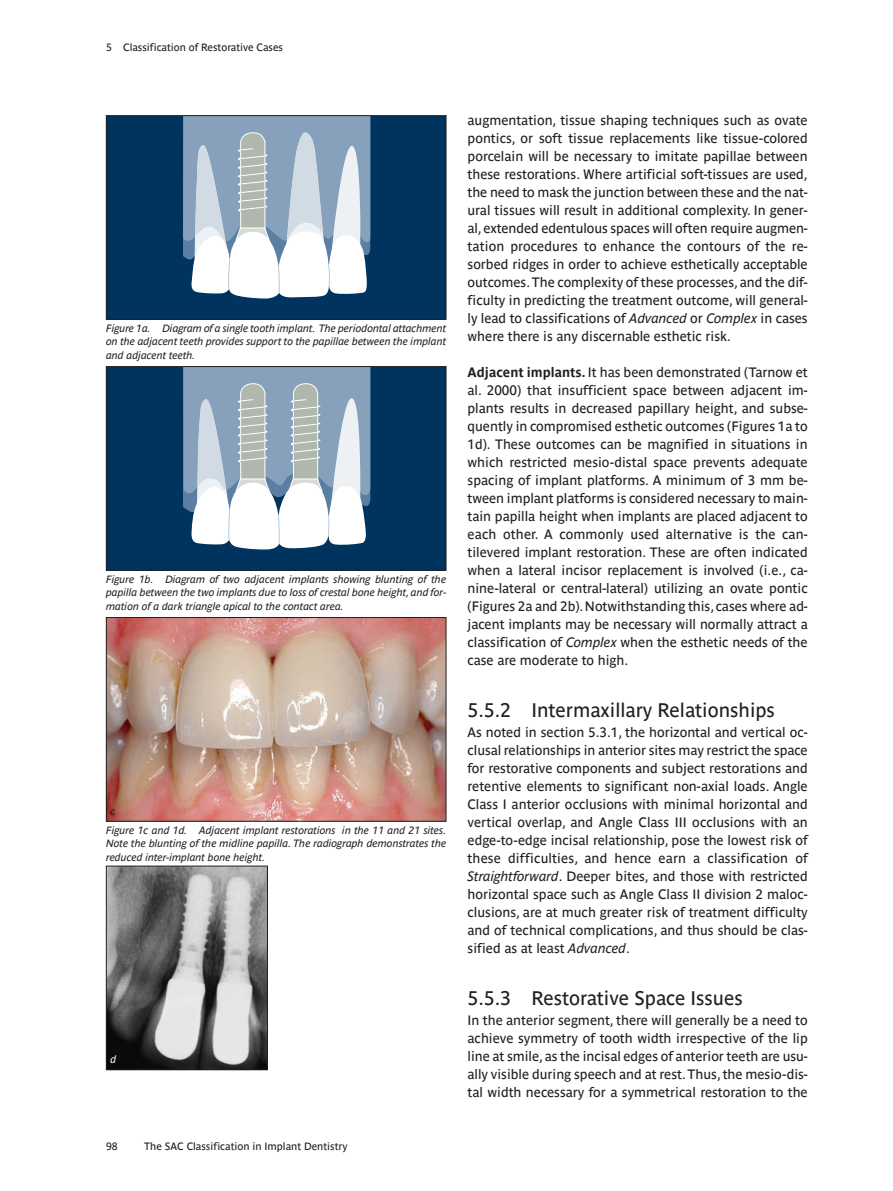
<style>
.page{position:relative;width:893px;height:1191px;background:#fff}
.page>*{position:absolute;margin:0;border:0;box-sizing:border-box;transform-origin:0 0}
.t1{font:19.5px "Parisine";color:#231f20}
.t2{font:13.5px/18px "Parisine";color:#231f20;text-align:justify}
.t3{font:italic 10.5px/13.5px "Parisine";color:#231f20;text-align:justify}
.t4{font:10.5px "Parisine";color:#231f20}
.t5{font:italic 10.5px "Parisine";color:#fff}
.s1{font-style:italic}
.s2{font-weight:700}
</style>
<div class="page">
<div style="left:107px;top:116px;width:339px;height:203px;background:#00345e"></div>
<svg style="left:183px;top:117px;width:187px;height:181px;background:#b6c5d3"></svg>
<div style="left:106px;top:115px;width:340px;height:204px;border:1px solid #231f20"></div>
<div style="left:107px;top:367px;width:339px;height:203px;background:#00345e"></div>
<svg style="left:183px;top:368px;width:187px;height:181px;background:#b4c2cf"></svg>
<div style="left:106px;top:366px;width:340px;height:204px;border:1px solid #231f20"></div>
<img style="left:108px;top:619px;width:336px;height:200px">
<div style="left:106px;top:617px;width:340px;height:204px;border:1px solid #231f20"></div>
<img style="left:108px;top:868px;width:158px;height:200px">
<div style="left:106px;top:866px;width:162px;height:204px;border:1px solid #231f20"></div>
<p class="t4" style="left:106px;top:42px;width:178px">5 Classification of Restorative Cases</p>
<p class="t3" style="left:106px;top:322px;width:342px">Figure 1a. Diagram of a single tooth implant. The periodontal attachment on the adjacent teeth provides support to the papillae between the implant and adjacent teeth.</p>
<p class="t3" style="left:106px;top:573px;width:342px">Figure 1b. Diagram of two adjacent implants showing blunting of the papilla between the two implants due to loss of crestal bone height,and for&shy;mation of a dark triangle apical to the contact area.</p>
<p class="t3" style="left:111px;top:805px;width:6px">c</p>
<p class="t3" style="left:106px;top:824px;width:342px">Figure 1c and 1d. Adjacent implant restorations in the 11 and 21 sites.<br>Note the blunting of the midline papilla. The radiograph demonstrates the reduced inter-implant bone height.</p>
<p class="t5" style="left:111px;top:1055px;width:7px">d</p>
<p class="t4" style="left:106px;top:1140px;width:13px">98</p>
<p class="t4" style="left:144px;top:1140px;width:205px">The SAC Classification in Implant Dentistry</p>
<p class="t2" style="left:468px;top:112px;width:342px">augmentation, tissue shaping techniques such as ovate pontics, or soft tissue replacements like tissue-colored porcelain will be necessary to imitate papillae between these restorations. Where artificial soft-tissues are used, the need to mask the junction between these and the nat&shy;ural tissues will result in additional complexity. In gener&shy;al,extended edentulous spaces will often require augmen&shy;tation procedures to enhance the contours of the re&shy;sorbed ridges in order to achieve esthetically acceptable outcomes.The complexity of these processes,and the dif&shy;ficulty in predicting the treatment outcome, will general&shy;ly lead to classifications of <span class="s1">Advanced</span> or <span class="s1">Complex</span> in cases where there is any discernable esthetic risk.</p>
<p class="t2" style="left:468px;top:364px;width:342px"><span class="s2">Adjacent implants.</span> It has been demonstrated (Tarnow et al. 2000) that insufficient space between adjacent im&shy;plants results in decreased papillary height, and subse&shy;quently in compromised esthetic outcomes (Figures 1a to 1d). These outcomes can be magnified in situations in which restricted mesio-distal space prevents adequate spacing of implant platforms. A minimum of 3 mm be&shy;tween implant platforms is considered necessary to main&shy;tain papilla height when implants are placed adjacent to each other. A commonly used alternative is the can&shy;tilevered implant restoration. These are often indicated when a lateral incisor replacement is involved (i.e., ca&shy;nine-lateral or central-lateral) utilizing an ovate pontic (Figures 2a and 2b).Notwithstanding this,cases where ad&shy;jacent implants may be necessary will normally attract a classification of <span class="s1">Complex</span> when the esthetic needs of the case are moderate to high.</p>
<p class="t1" style="left:468px;top:701px;width:309px">5.5.2 Intermaxillary Relationships</p>
<p class="t2" style="left:468px;top:724px;width:342px">As noted in section 5.3.1, the horizontal and vertical oc&shy;clusal relationships in anterior sites may restrict the space for restorative components and subject restorations and retentive elements to significant non-axial loads. Angle Class I anterior occlusions with minimal horizontal and vertical overlap, and Angle Class III occlusions with an edge-to-edge incisal relationship, pose the lowest risk of these difficulties, and hence earn a classification of <span class="s1">Straightforward</span>. Deeper bites, and those with restricted horizontal space such as Angle Class II division 2 maloc&shy;clusions, are at much greater risk of treatment difficulty and of technical complications, and thus should be clas&shy;sified as at least <span class="s1">Advanced</span>.</p>
<p class="t1" style="left:468px;top:989px;width:277px">5.5.3 Restorative Space Issues</p>
<p class="t2" style="left:468px;top:1012px;width:342px">In the anterior segment, there will generally be a need to achieve symmetry of tooth width irrespective of the lip line at smile,as the incisal edges of anterior teeth are usu&shy;ally visible during speech and at rest.Thus,the mesio-dis&shy;tal width necessary for a symmetrical restoration to the</p>
</div>
